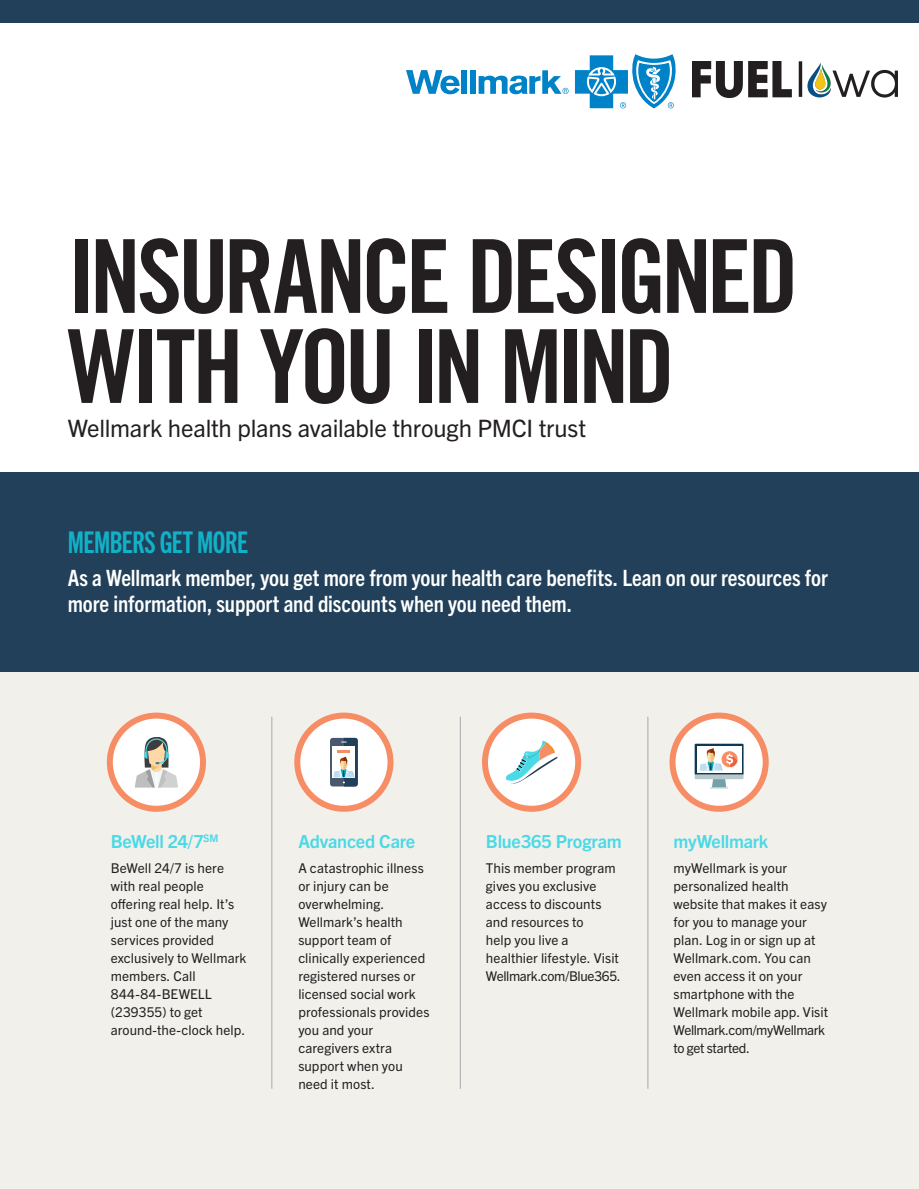
<style>
.page{position:relative;width:919px;height:1189px;background:#fff}
.page>*{position:absolute;margin:0;border:0;box-sizing:border-box;transform-origin:0 0}
.H1H1{font:102px/90px "Trade Gothic Bold Cond Twenty";letter-spacing:-.05em;color:#231f20}
.H2O{font:30px "Trade Gothic Next LT Pro Bd Cm";letter-spacing:-.015em;color:#11b1c7}
.Paragraph_Style_1{font:24px "Trade Gothic Next LT Pro";letter-spacing:-.01em;color:#231f20}
.Paragraph_Style_2{font:700 condensed 22.5px/26.2px "Trade Gothic Next LT Pro";letter-spacing:-.005em;color:#fff}
.H3LLO{font:700 18px "Trade Gothic Next LT Pro";letter-spacing:-.015em;color:#4ad9e6}
.Paragraph_Style_3{font:13.5px/18px "Trade Gothic Next LT Pro";letter-spacing:.005em;color:#231f20}
</style>
<div class="page">
<div style="left:0;top:0;width:918px;height:23px;background:#224059"></div>
<div style="left:0;top:645px;width:918px;height:543px;background:#f2f0eb"></div>
<div style="left:0;top:472px;width:918px;height:199px;background:#224059"></div>
<div style="left:470px;top:70px;width:5px;height:24px;background:#0082c8"></div>
<div style="left:461px;top:70px;width:6px;height:24px;background:#0082c8"></div>
<svg style="left:406px;top:70px;width:53px;height:24px"></svg>
<svg style="left:478px;top:70px;width:90px;height:24px"></svg>
<svg style="left:575px;top:54px;width:100px;height:54px"></svg>
<svg style="left:107px;top:712px;width:99px;height:99px;background:#fbdbcf"></svg>
<svg style="left:135px;top:736px;width:43px;height:51px;background:#cdcdc7"></svg>
<div style="left:297px;top:715px;width:93px;height:93px;background:#fff;border-radius:50%"></div>
<div style="left:294px;top:712px;width:99px;height:99px;border:6px solid #f68d65;border-radius:50%"></div>
<svg style="left:330px;top:737px;width:28px;height:49px"></svg>
<div style="left:485px;top:715px;width:93px;height:93px;background:#fff;border-radius:50%"></div>
<div style="left:482px;top:712px;width:99px;height:99px;border:6px solid #f68d65;border-radius:50%"></div>
<svg style="left:505px;top:740px;width:53px;height:44px"></svg>
<div style="left:672px;top:715px;width:93px;height:93px;background:#fff;border-radius:50%"></div>
<div style="left:669px;top:712px;width:99px;height:99px;border:6px solid #f68d65;border-radius:50%"></div>
<svg style="left:694px;top:743px;width:49px;height:45px"></svg>
<hr style="left:271px;top:717px;width:1px;height:371px;background:#a8a9ad">
<hr style="left:460px;top:717px;width:1px;height:371px;background:#a8a9ad">
<hr style="left:647px;top:717px;width:1px;height:371px;background:#a8a9ad">
<img style="left:692px;top:61px;width:206px;height:36px">
<img style="left:692px;top:62px;width:205px;height:36px">
<h1 class="H1H1" style="left:68px;top:231px;width:732px">INSURANCE DESIGNED<br>WITH YOU IN MIND</h1>
<p class="Paragraph_Style_1" style="left:68px;top:411px;width:520px">Wellmark health plans available through PMCI trust</p>
<h2 class="H2O" style="left:68px;top:522px;width:182px">MEMBERS GET MORE</h2>
<p class="Paragraph_Style_2" style="left:68px;top:563px;width:761px">As a Wellmark member, you get more from your health care benefits. Lean on our resources for more information, support and discounts when you need them.</p>
<h3 class="H3LLO" style="left:111px;top:828px;width:109px">BeWell 24/7<sup>SM</sup></h3>
<p class="Paragraph_Style_3" style="left:111px;top:857px;width:137px">BeWell 24/7 is here with real people offering real help. It’s just one of the many services provided exclusively to Wellmark members. Call<br>844-84-BEWELL (239355) to get around-the-clock help.</p>
<h3 class="H3LLO" style="left:298px;top:828px;width:118px">Advanced Care</h3>
<p class="Paragraph_Style_3" style="left:298px;top:857px;width:133px">A catastrophic illness or injury can be overwhelming.<br>Wellmark’s health support team of clinically experienced registered nurses or licensed social work professionals provides you and your caregivers extra support when you need it most.</p>
<h3 class="H3LLO" style="left:486px;top:828px;width:137px">Blue365 Program</h3>
<p class="Paragraph_Style_3" style="left:486px;top:857px;width:136px">This member program gives you exclusive access to discounts and resources to<br>help you live a healthier lifestyle. Visit<br>Wellmark.com/Blue365.</p>
<h3 class="H3LLO" style="left:673px;top:828px;width:96px">myWellmark</h3>
<p class="Paragraph_Style_3" style="left:673px;top:857px;width:156px">myWellmark is your personalized health website that makes it easy for you to manage your plan. Log in or sign up at<br>Wellmark.com. You can even access it on your smartphone with the<br>Wellmark mobile app. Visit<br>Wellmark.com/myWellmark to get started.</p>
</div>
